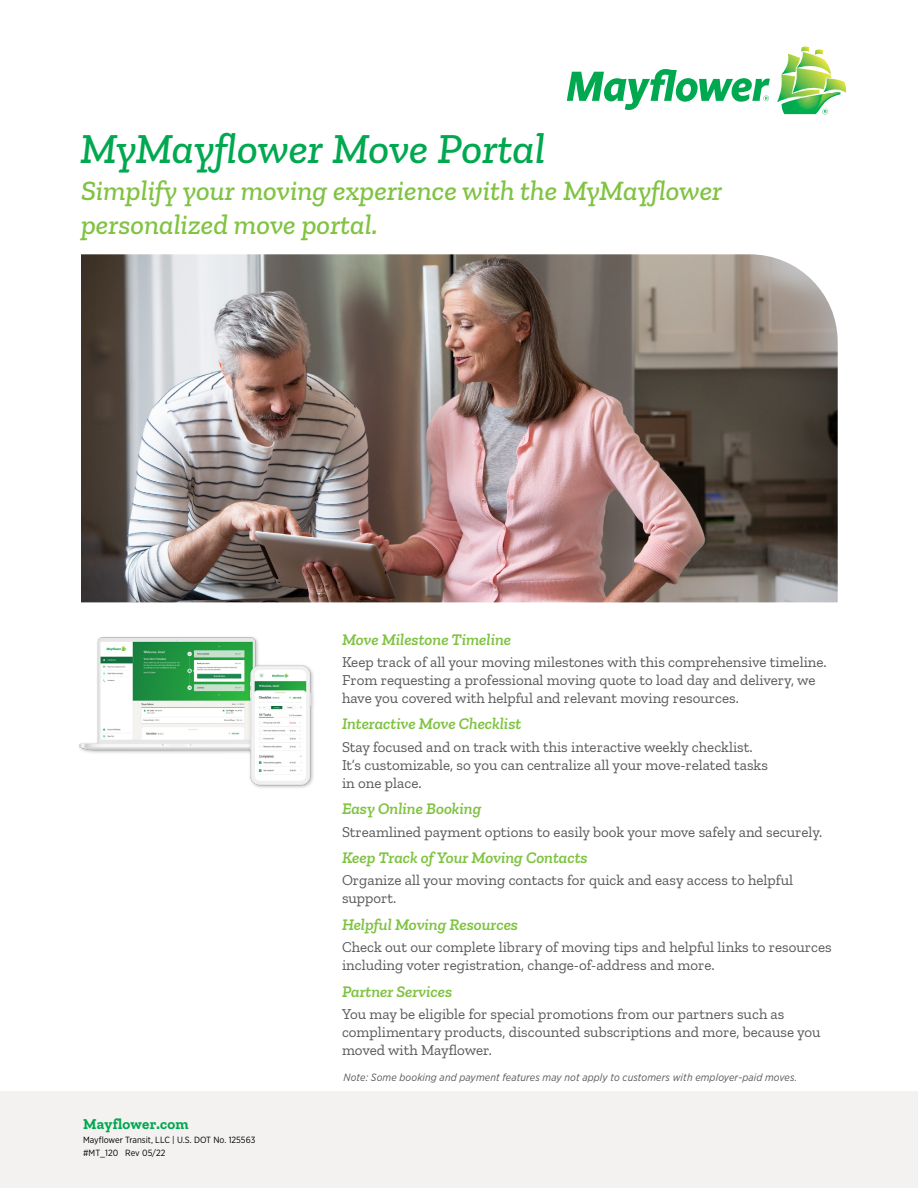
<style>
.page{position:relative;width:918px;height:1188px;background:#fff}
.page>*{position:absolute;margin:0;border:0;box-sizing:border-box;transform-origin:0 0}
.t1{font:italic 500 43.5px "Zilla Slab";color:#00a850}
.t2{font:italic 500 28.5px/34.2px "Zilla Slab";color:#80c342}
.t3{font:italic 600 16.5px "Zilla Slab";color:#80c342}
.t4{font:15px/18px "Zilla Slab";color:#58595b}
.t5{font:700 15px "Zilla Slab";letter-spacing:.015em;color:#00a850}
.t6{font:italic 10.5px "Gotham Narrow";letter-spacing:.015em;color:#58595b}
.t7{font:9px/13.5px "Gotham Narrow";color:#000}
</style>
<div class="page">
<div style="left:0;top:1092px;width:918px;height:96px;background:#f4f2f1"></div>
<svg style="left:567px;top:69px;width:203px;height:41px"></svg>
<svg style="left:777px;top:46px;width:69px;height:68px"></svg>
<img style="left:81px;top:254px;width:757px;height:348px">
<img style="left:79px;top:637px;width:235px;height:151px">
<h1 class="t1" style="left:80px;top:124px;width:467px">MyMayflower Move Portal</h1>
<h2 class="t2" style="left:81px;top:174px;width:643px">Simplify your moving experience with the MyMayflower personalized move portal.</h2>
<p class="t3" style="left:342px;top:630px;width:171px">Move Milestone Timeline</p>
<p class="t4" style="left:342px;top:653px;width:486px">Keep track of all your moving milestones with this comprehensive timeline.<br>From requesting a professional moving quote to load day and delivery, we have you covered with helpful and relevant moving resources.</p>
<p class="t3" style="left:342px;top:715px;width:181px">Interactive Move Checklist</p>
<p class="t4" style="left:342px;top:738px;width:427px">Stay focused and on track with this interactive weekly checklist.<br>It’s customizable, so you can centralize all your move-related tasks in one place.</p>
<p class="t3" style="left:342px;top:799px;width:141px">Easy Online Booking</p>
<p class="t4" style="left:342px;top:823px;width:482px">Streamlined payment options to easily book your move safely and securely.</p>
<p class="t3" style="left:342px;top:848px;width:247px">Keep Track of Your Moving Contacts</p>
<p class="t4" style="left:342px;top:872px;width:453px">Organize all your moving contacts for quick and easy access to helpful support.</p>
<p class="t3" style="left:342px;top:915px;width:178px">Helpful Moving Resources</p>
<p class="t4" style="left:342px;top:938px;width:491px">Check out our complete library of moving tips and helpful links to resources including voter registration, change-of-address and more.</p>
<p class="t3" style="left:342px;top:982px;width:112px">Partner Services</p>
<p class="t4" style="left:342px;top:1005px;width:480px">You may be eligible for special promotions from our partners such as complimentary products, discounted subscriptions and more, because you moved with Mayflower.</p>
<p class="t5" style="left:83px;top:1116px;width:107px">Mayflower.com</p>
<p class="t7" style="left:83px;top:1133px;width:174px">Mayflower Transit, LLC | U.S. DOT No. 125563 #MT_120 Rev 05/22</p>
<p class="t6" style="left:344px;top:1071px;width:455px">Note: Some booking and payment features may not apply to customers with employer-paid moves.</p>
</div>
